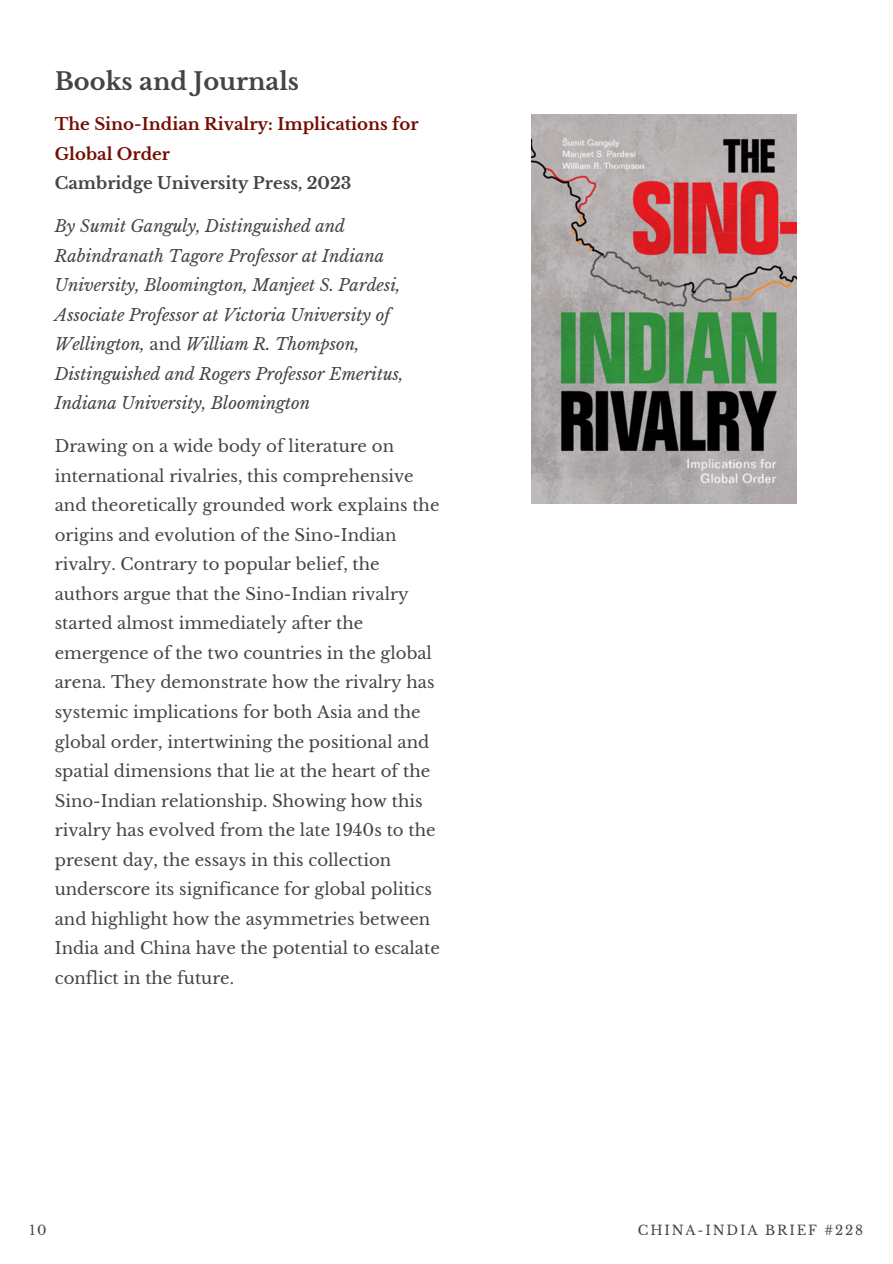
<style>
.page{position:relative;width:893px;height:1264px;background:#fff}
.page>*{position:absolute;margin:0;border:0;box-sizing:border-box;transform-origin:0 0}
.t1{font:700 24px "Libre Baskerville";color:#444440}
.t2{font:16.5px/29.5px "Libre Baskerville";color:#444440}
.t3{font:italic 16.5px/29.5px "Libre Baskerville";color:#444440}
.t4{font:700 16.5px/29.5px "Libre Baskerville";color:#740d03}
.t5{font:700 16.5px "Libre Baskerville";color:#444440}
.t6{font:13.2px "Libre Baskerville";letter-spacing:.14em;color:#444440}
.s1{font-style:normal}
</style>
<div class="page">
<img style="left:531px;top:114px;width:265px;height:389px">
<p class="t1" style="left:55px;top:67px;width:246px">Books and Journals</p>
<p class="t4" style="left:55px;top:110px;width:365px">The Sino-Indian Rivalry: Implications for<br>Global Order</p>
<p class="t5" style="left:55px;top:173px;width:298px">Cambridge University Press, 2023</p>
<p class="t3" style="left:55px;top:211px;width:350px">By Sumit Ganguly, Distinguished and Rabindranath Tagore Professor at Indiana University, Bloomington, Manjeet S. Pardesi, Associate Professor at Victoria University of Wellington, <span class="s1">and</span> William R. Thompson, Distinguished and Rogers Professor Emeritus, Indiana University, Bloomington</p>
<p class="t2" style="left:55px;top:431px;width:386px">Drawing on a wide body of literature on international rivalries, this comprehensive and theoretically grounded work explains the origins and evolution of the Sino-Indian rivalry. Contrary to popular belief, the authors argue that the Sino-Indian rivalry started almost immediately after the emergence of the two countries in the global arena. They demonstrate how the rivalry has systemic implications for both Asia and the global order, intertwining the positional and spatial dimensions that lie at the heart of the Sino-Indian relationship. Showing how this rivalry has evolved from the late 1940s to the present day, the essays in this collection underscore its significance for global politics and highlight how the asymmetries between India and China have the potential to escalate conflict in the future.</p>
<p class="t6" style="left:29px;top:1222px;width:19px">10</p>
<p class="t6" style="left:637px;top:1222px;width:227px">CHINA-INDIA BRIEF #228</p>
</div>
